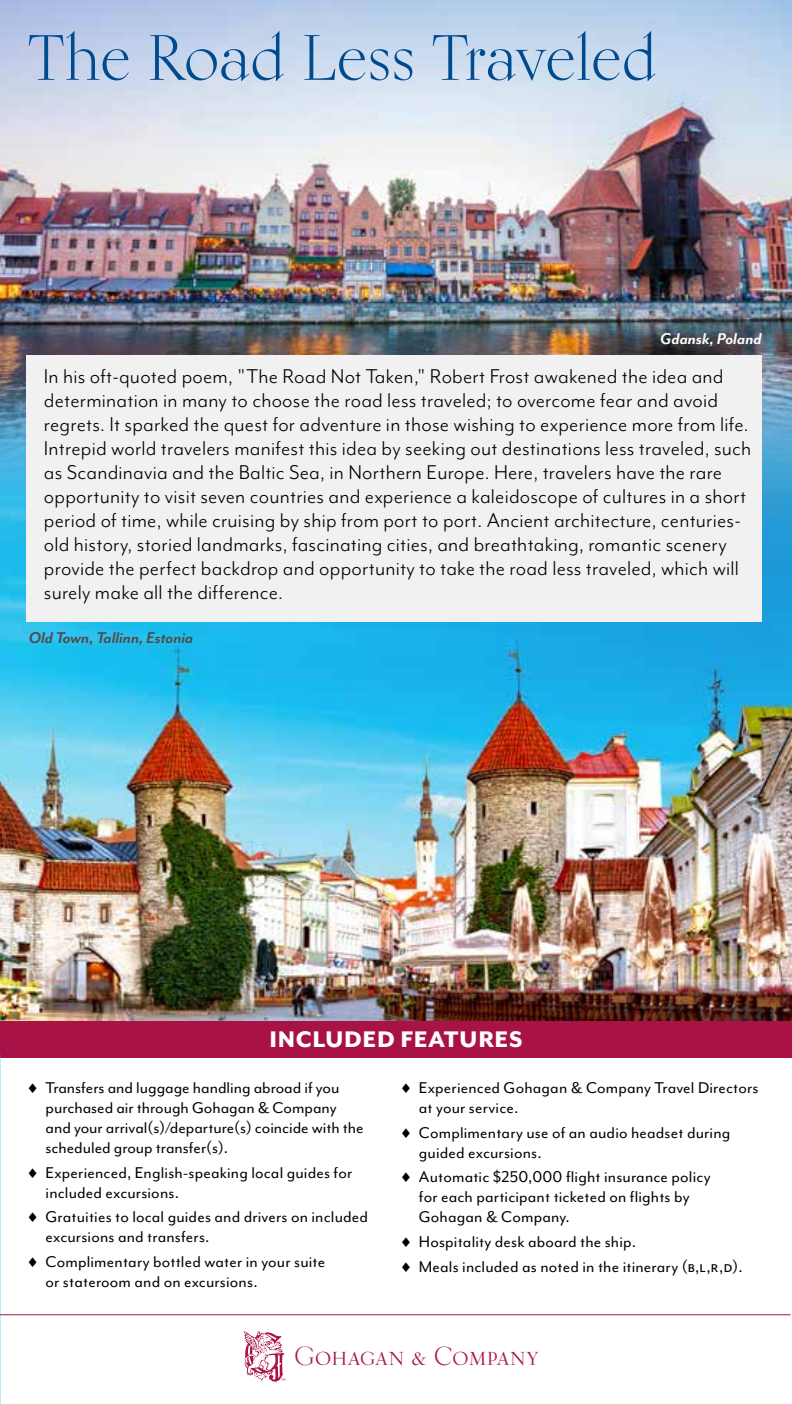
<style>
.page{position:relative;width:792px;height:1404px;background:#fff}
.page>*{position:absolute;margin:0;border:0;box-sizing:border-box;transform-origin:0 0}
.t1{font:64px "Kumlien Pro";letter-spacing:-.01em;color:#004a8f}
.t2{font:800 26px "Mr Eaves Mod OT";letter-spacing:.025em;color:#fff}
.t3{font:26px "Kumlien Pro";letter-spacing:.005em;color:#a81246}
.t4{font:23px/24px "Mr Eaves Mod OT";letter-spacing:.01em;color:#000}
.t5{font:18px/20px "Mr Eaves Mod OT";letter-spacing:.01em;color:#000}
.t6{font:italic 700 18px "Mr Eaves Mod OT";letter-spacing:-.005em;color:#4d4d4f}
.t7{font:italic 700 18px "Mr Eaves Mod OT";color:#fff}
</style>
<div class="page">
<hr style="left:0;top:1314px;width:791px;height:1px;background:#a81246">
<svg style="left:244px;top:1331px;width:42px;height:51px"></svg>
<img style="left:0;top:0;width:792px;height:360px">
<img style="left:0;top:360px;width:792px;height:661px">
<div style="left:0;top:1021px;width:792px;height:36px;background:#a81246"></div>
<img style="left:0;top:1053px;width:1px;height:351px">
<div style="left:26px;top:355px;width:736px;height:266px;background:#f1f1f2"></div>
<h1 class="t1" style="left:27px;top:19px;width:632px">The Road Less Traveled</h1>
<p class="t7" style="left:660px;top:329px;width:103px">Gdansk, Poland</p>
<p class="t4" style="left:44px;top:364px;width:709px">In his oft-quoted poem, "The Road Not Taken," Robert Frost awakened the idea and determination in many to choose the road less traveled; to overcome fear and avoid regrets. It sparked the quest for adventure in those wishing to experience more from life.<br>Intrepid world travelers manifest this idea by seeking out destinations less traveled, such as Scandinavia and the Baltic Sea, in Northern Europe. Here, travelers have the rare opportunity to visit seven countries and experience a kaleidoscope of cultures in a short period of time, while cruising by ship from port to port. Ancient architecture, centuries&shy;old history, storied landmarks, fascinating cities, and breathtaking, romantic scenery provide the perfect backdrop and opportunity to take the road less traveled, which will surely make all the difference.</p>
<p class="t6" style="left:29px;top:627px;width:166px">Old Town, Tallinn, Estonia</p>
<p class="t2" style="left:270px;top:1024px;width:254px">INCLUDED FEATURES</p>
<p class="t5" style="left:46px;top:1078px;width:320px;text-indent:-18px">♦ Transfers and luggage handling abroad if you purchased air through Gohagan &amp; Company and your arrival(s)/departure(s) coincide with the scheduled group transfer(s).</p>
<p class="t5" style="left:46px;top:1162px;width:308px;text-indent:-18px">♦ Experienced, English-speaking local guides for included excursions.</p>
<p class="t5" style="left:46px;top:1207px;width:324px;text-indent:-18px">♦ Gratuities to local guides and drivers on included excursions and transfers.</p>
<p class="t5" style="left:46px;top:1252px;width:281px;text-indent:-18px">♦ Complimentary bottled water in your suite or stateroom and on excursions.</p>
<p class="t5" style="left:419px;top:1078px;width:341px;text-indent:-18px">♦ Experienced Gohagan &amp; Company Travel Directors at your service.</p>
<p class="t5" style="left:419px;top:1122px;width:313px;text-indent:-18px">♦ Complimentary use of an audio headset during guided excursions.</p>
<p class="t5" style="left:419px;top:1167px;width:293px;text-indent:-18px">♦ Automatic $250,000 flight insurance policy for each participant ticketed on flights by<br>Gohagan &amp; Company.</p>
<p class="t5" style="left:401px;top:1229px;width:343px;line-height:24.6px">♦ Hospitality desk aboard the ship.<br>♦ Meals included as noted in the itinerary (b,l,r,d).</p>
<p class="t3" style="left:294px;top:1340px;width:246px">Gohagan &amp; Company</p>
</div>
